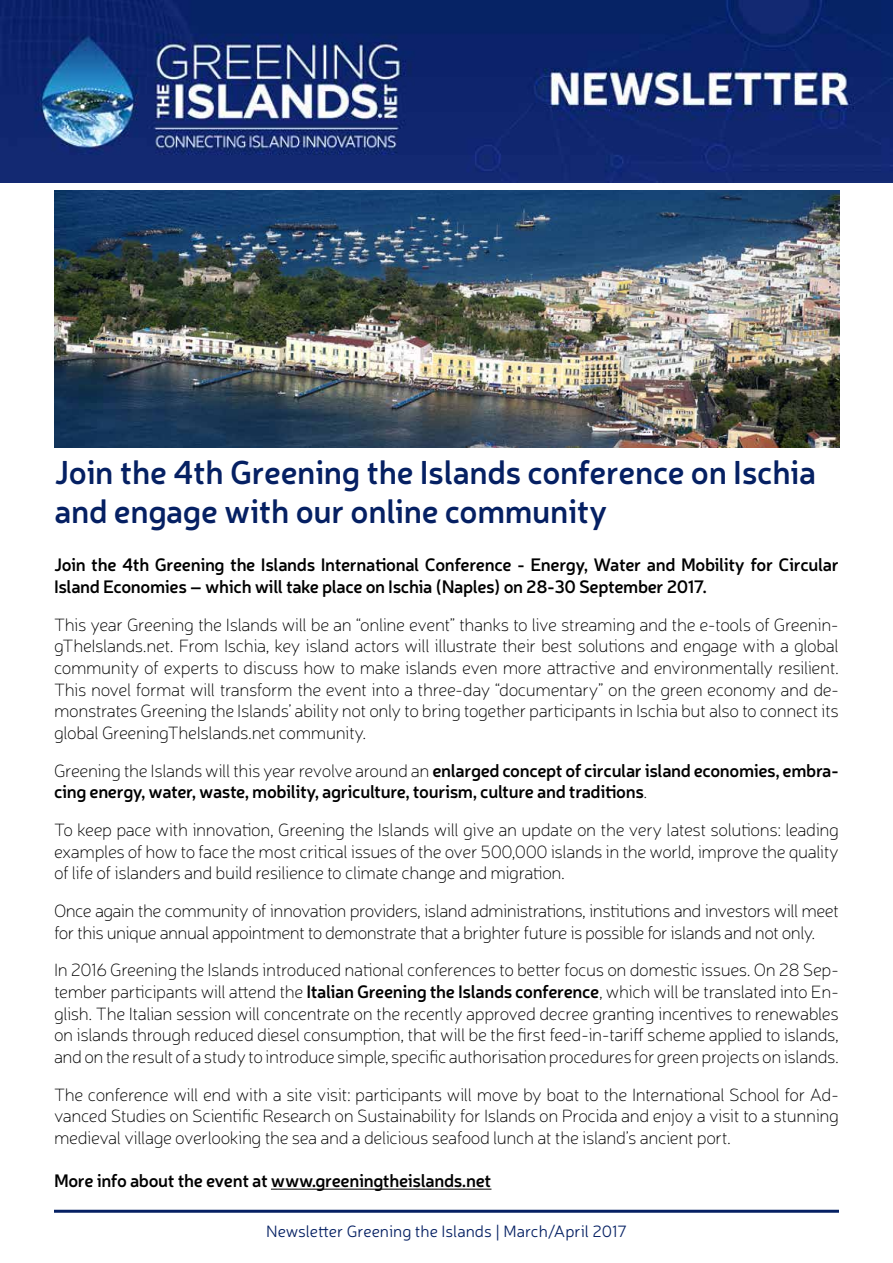
<style>
.page{position:relative;width:893px;height:1263px;background:#fff}
.page>*{position:absolute;margin:0;border:0;box-sizing:border-box;transform-origin:0 0}
.t1{font:600 33px/39.6px "Neris";letter-spacing:-.01em;color:#052063}
.t2{font:100 18px/21.6px "Neris";letter-spacing:-.03em;color:#000;text-align:justify}
.t3{font:600 18px/21.6px "Neris";letter-spacing:-.02em;color:#000}
.t4{font:300 16.5px "Neris";color:#052063}
.s1{font-weight:100}
.s2{font-weight:600}
</style>
<div class="page">
<hr style="left:271px;top:1189px;width:220px;height:1px;background:#000">
<img style="left:54px;top:190px;width:785px;height:257px">
<hr style="left:54px;top:1210px;width:785px;height:3px;background:#052063">
<img style="left:0;top:0;width:893px;height:183px">
<h1 class="t1" style="left:54px;top:451px;width:763px">Join the 4th Greening the Islands conference on Ischia and engage with our online community</h1>
<p class="t3" style="left:54px;top:553px;width:786px">Join the 4th Greening the Islands International Conference - Energy, Water and Mobility for Circular<br>Island Economies – which will take place on Ischia (Naples) on 28-30 September 2017.</p>
<p class="t2" style="left:54px;top:613px;width:786px">This year Greening the Islands will be an “online event” thanks to live streaming and the e-tools of Greenin&shy;gTheIslands.net. From Ischia, key island actors will illustrate their best solutions and engage with a global community of experts to discuss how to make islands even more attractive and environmentally resilient.<br>This novel format will transform the event into a three-day “documentary” on the green economy and de&shy;monstrates Greening the Islands’ ability not only to bring together participants in Ischia but also to connect its global GreeningTheIslands.net community.</p>
<p class="t3" style="left:54px;top:758px;width:787px"><span class="s1">Greening the Islands will this year revolve around an</span> enlarged concept of circular island economies, embra&shy;cing energy, water, waste, mobility, agriculture, tourism, culture and traditions<span class="s1">.</span></p>
<p class="t2" style="left:54px;top:819px;width:786px">To keep pace with innovation, Greening the Islands will give an update on the very latest solutions: leading examples of how to face the most critical issues of the over 500,000 islands in the world, improve the quality of life of islanders and build resilience to climate change and migration.</p>
<p class="t2" style="left:54px;top:900px;width:786px">Once again the community of innovation providers, island administrations, institutions and investors will meet for this unique annual appointment to demonstrate that a brighter future is possible for islands and not only.</p>
<p class="t2" style="left:54px;top:959px;width:787px">In 2016 Greening the Islands introduced national conferences to better focus on domestic issues. On 28 Sep&shy;tember participants will attend the <span class="s2">Italian Greening the Islands conference</span>, which will be translated into En&shy;glish. The Italian session will concentrate on the recently approved decree granting incentives to renewables on islands through reduced diesel consumption, that will be the first feed-in-tariff scheme applied to islands, and on the result of a study to introduce simple, specific authorisation procedures for green projects on islands.</p>
<p class="t2" style="left:54px;top:1083px;width:786px">The conference will end with a site visit: participants will move by boat to the International School for Ad&shy;vanced Studies on Scientific Research on Sustainability for Islands on Procida and enjoy a visit to a stunning medieval village overlooking the sea and a delicious seafood lunch at the island’s ancient port.</p>
<p class="t3" style="left:54px;top:1169px;width:439px">More info about the event at www.greeningtheislands.net</p>
<p class="t4" style="left:266px;top:1221px;width:362px">Newsletter Greening the Islands | March/April 2017</p>
</div>
